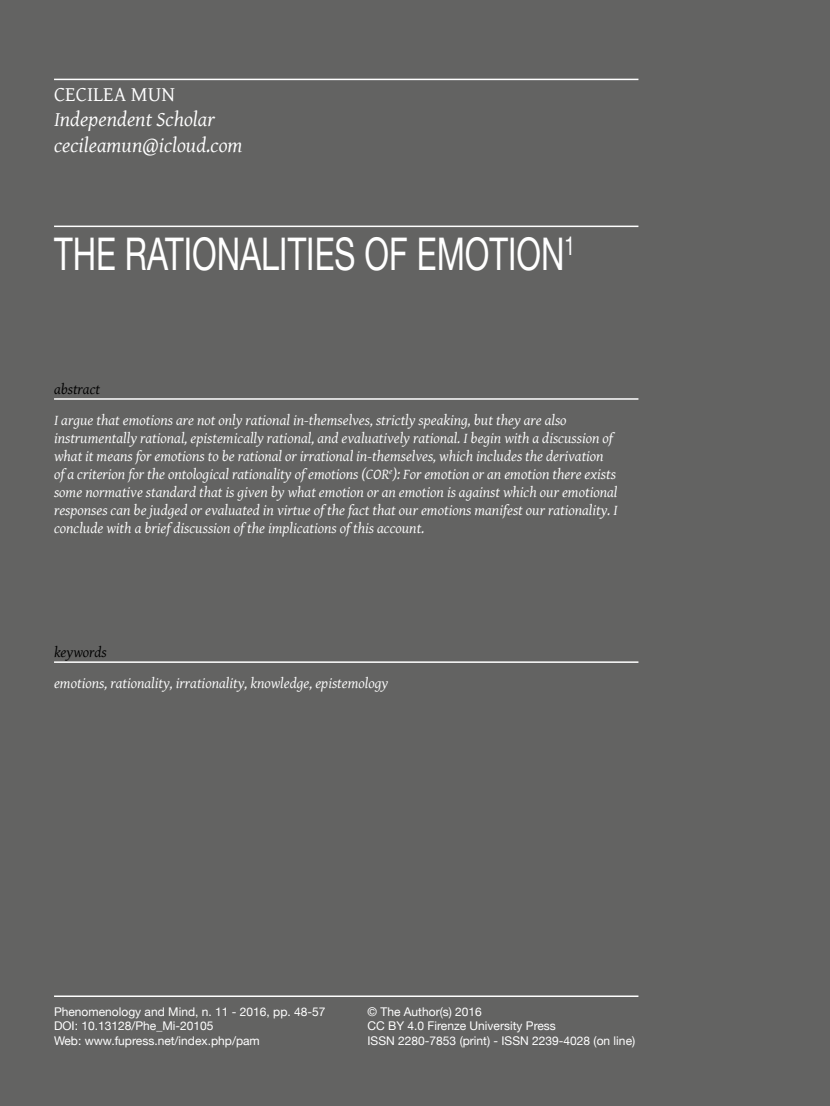
<style>
.page{position:relative;width:830px;height:1106px;background:#fff}
.page>*{position:absolute;margin:0;border:0;box-sizing:border-box;transform-origin:0 0}
.t1{font:45px "Helvetica Neue";color:#fff;scale:.72 1}
.t2{font:italic 21px/25.2px "Gentium Basic";color:#fff}
.t3{font:21px "Gentium Basic";color:#fff}
.t4{font:italic 15px/18px "Gentium Basic";color:#fff}
.t5{font:italic 15px "Gentium Basic";color:#000}
.t6{font:12px/14.4px "Helvetica Neue";color:#fff}
</style>
<div class="page">
<div style="left:0;top:0;width:829px;height:1106px;background:#636362"></div>
<hr style="left:54px;top:79px;width:584px;height:1px;background:#fff">
<hr style="left:54px;top:995px;width:584px;height:2px;background:#fff">
<hr style="left:54px;top:225px;width:584px;height:2px;background:#fff">
<hr style="left:54px;top:398px;width:584px;height:2px;background:#fff">
<hr style="left:54px;top:661px;width:584px;height:2px;background:#fff">
<h2 class="t3" style="left:54px;top:79px;width:123px">CECILEA MUN</h2>
<h2 class="t2" style="left:54px;top:106px;width:190px">Independent Scholar cecileamun@icloud.com</h2>
<h1 class="t1" style="left:54px;top:221px;width:725px">THE RATIONALITIES OF EMOTION<sup>1</sup></h1>
<p class="t5" style="left:54px;top:378px;width:48px">abstract</p>
<p class="t4" style="left:54px;top:410px;width:565px">I argue that emotions are not only rational in-themselves, strictly speaking, but they are also instrumentally rational, epistemically rational, and evaluatively rational. I begin with a discussion of what it means for emotions to be rational or irrational in-themselves, which includes the derivation of a criterion for the ontological rationality of emotions (COR<sup>e</sup>): For emotion or an emotion there exists some normative standard that is given by what emotion or an emotion is against which our emotional responses can be judged or evaluated in virtue of the fact that our emotions manifest our rationality. I conclude with a brief discussion of the implications of this account.</p>
<p class="t5" style="left:54px;top:641px;width:54px">keywords</p>
<p class="t4" style="left:54px;top:673px;width:335px">emotions, rationality, irrationality, knowledge, epistemology</p>
<p class="t6" style="left:54px;top:1005px;width:273px">Phenomenology and Mind, n. 11 - 2016, pp. 48-57<br>DOI: 10.13128/Phe_Mi-20105<br>Web: www.fupress.net/index.php/pam</p>
<p class="t6" style="left:367px;top:1005px;width:269px">© The Author(s) 2016<br>CC BY 4.0 Firenze University Press<br>ISSN 2280-7853 (print) - ISSN 2239-4028 (on line)</p>
</div>
